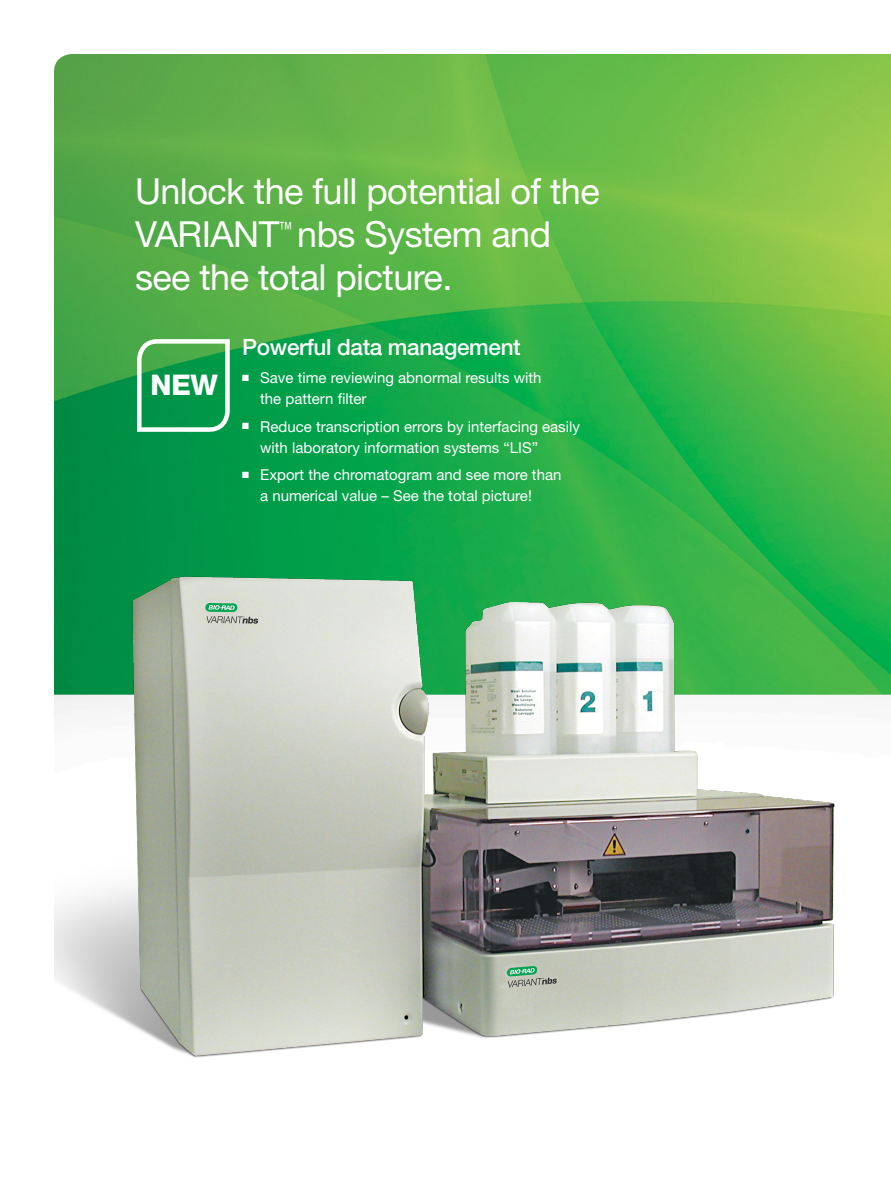
<style>
.page{position:relative;width:891px;height:1188px;background:#fff}
.page>*{position:absolute;margin:0;border:0;box-sizing:border-box;transform-origin:0 0}
.t1{font:36px/43.2px "Helvetica Neue LT Pro";letter-spacing:-.015em;color:#fff}
.t2{font:800 28.5px "Helvetica Neue LT Pro";color:#fff}
.t3{font:500 22.5px "Helvetica Neue LT Pro";letter-spacing:-.015em;color:#fff}
.t4{font:15px/21px "Helvetica Neue LT Pro";color:#fff}
</style>
<div class="page">
<img style="left:54px;top:54px;width:836px;height:645px">
<img style="left:890px;top:54px;width:1px;height:646px">
<img style="left:54px;top:513px;width:805px;height:545px">
<svg style="left:135px;top:337px;width:97px;height:97px;background:#38aa65"></svg>
<h1 class="t1" style="left:135px;top:169px;width:466px">Unlock the full potential of the<br>VARIANT<sup>™</sup> nbs System and see the total picture.</h1>
<h2 class="t2" style="left:151px;top:368px;width:69px">NEW</h2>
<h3 class="t3" style="left:242px;top:334px;width:280px">Powerful data management</h3>
<p class="t4" style="left:260px;top:367px;width:283px;text-indent:-18px">■ Save time reviewing abnormal results with the pattern filter</p>
<p class="t4" style="left:260px;top:415px;width:321px;text-indent:-18px">■ Reduce transcription errors by interfacing easily with laboratory information systems “LIS”</p>
<p class="t4" style="left:260px;top:464px;width:303px;text-indent:-18px">■ Export the chromatogram and see more than a numerical value – See the total picture!</p>
</div>
